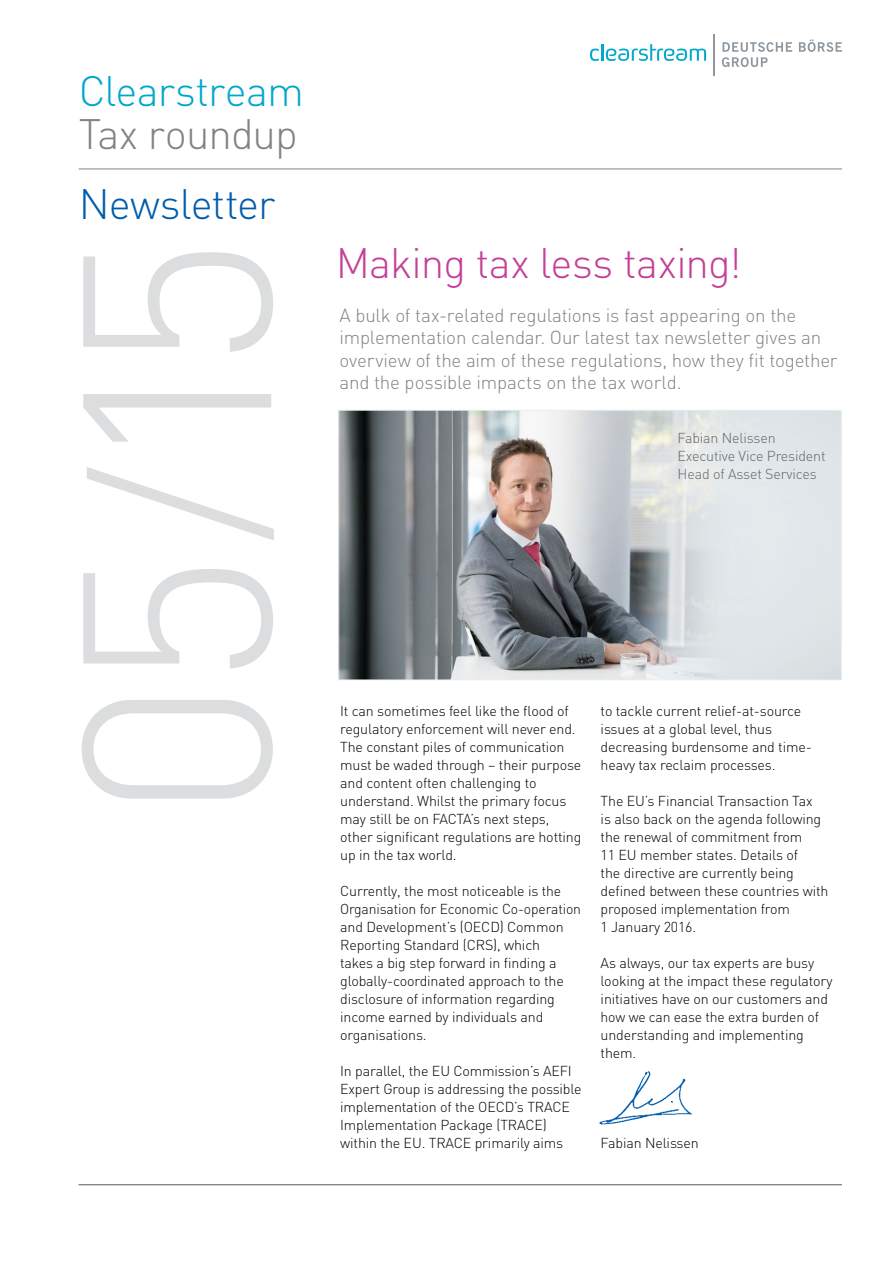
<style>
.page{position:relative;width:893px;height:1263px;background:#fff}
.page>*{position:absolute;margin:0;border:0;box-sizing:border-box;transform-origin:0 0}
.t1{font:300 264px "DIN";color:#dcddde}
.t2{font:300 42px "DIN";letter-spacing:-.015em;color:#c44097}
.t3{font:300 42px "DIN";letter-spacing:-.02em;color:#00a8cb}
.t4{font:300 42px "DIN";letter-spacing:-.025em;color:#808285}
.t5{font:300 42px "DIN";letter-spacing:-.025em;color:#005cab}
.t6{font:300 18.75px/22.5px "DIN";letter-spacing:-.01em;color:#808285}
.t7{font:300 14.25px/18px "DIN";letter-spacing:-.01em;color:#000}
.t8{font:300 14.25px/18px "DIN";letter-spacing:-.01em;color:#636466}
.s1{font-size:217.5px}
</style>
<div class="page">
<svg style="left:590px;top:44px;width:116px;height:17px"></svg>
<svg style="left:722px;top:42px;width:70px;height:25px"></svg>
<svg style="left:799px;top:40px;width:43px;height:12px"></svg>
<hr style="left:713px;top:34px;width:2px;height:41px;background:#8e979d">
<hr style="left:79px;top:1184px;width:763px;height:1px;background:#808285">
<hr style="left:79px;top:169px;width:763px;height:1px;background:#808285">
<img style="left:341px;top:412px;width:498px;height:266px">
<div style="left:339px;top:410px;width:502px;height:270px;border:1px solid #eaeff2"></div>
<img style="left:599px;top:1071px;width:93px;height:54px">
<h2 class="t3" style="left:79px;top:65px;width:227px">Clearstream</h2>
<h2 class="t4" style="left:79px;top:109px;width:221px">Tax roundup</h2>
<h2 class="t5" style="left:79px;top:178px;width:198px">Newsletter</h2>
<h1 class="t1" style="left:14px;top:817px;width:583px;rotate:-90deg">0 5 <span class="s1">/</span>15</h1>
<h2 class="t2" style="left:336px;top:237px;width:407px">Making tax less taxing!</h2>
<h3 class="t6" style="left:339px;top:304px;width:500px">A bulk of tax-related regulations is fast appearing on the implementation calendar. Our latest tax newsletter gives an overview of the aim of these regulations, how they fit together and the possible impacts on the tax world.</h3>
<p class="t8" style="left:677px;top:429px;width:150px">Fabian Nelissen<br>Executive Vice President<br>Head of Asset Services</p>
<p class="t7" style="left:340px;top:702px;width:243px">It can sometimes feel like the flood of regulatory enforcement will never end.<br>The constant piles of communication must be waded through – their purpose and content often challenging to understand. Whilst the primary focus may still be on FACTA’s next steps, other significant regulations are hotting up in the tax world.</p>
<p class="t7" style="left:340px;top:882px;width:242px">Currently, the most noticeable is the Organisation for Economic Co-operation and Development’s (OECD) Common Reporting Standard (CRS), which<br>takes a big step forward in finding a globally-coordinated approach to the disclosure of information regarding income earned by individuals and organisations.</p>
<p class="t7" style="left:340px;top:1062px;width:243px">In parallel, the EU Commission’s AEFI Expert Group is addressing the possible implementation of the OECD’s TRACE Implementation Package (TRACE) within the EU. TRACE primarily aims</p>
<p class="t7" style="left:601px;top:702px;width:213px">to tackle current relief-at-source issues at a global level, thus decreasing burdensome and time&shy;heavy tax reclaim processes.</p>
<p class="t7" style="left:601px;top:792px;width:229px">The EU’s Financial Transaction Tax<br>is also back on the agenda following the renewal of commitment from<br>11 EU member states. Details of<br>the directive are currently being defined between these countries with proposed implementation from<br>1 January 2016.</p>
<p class="t7" style="left:601px;top:954px;width:233px">As always, our tax experts are busy looking at the impact these regulatory initiatives have on our customers and how we can ease the extra burden of understanding and implementing them.</p>
<p class="t7" style="left:601px;top:1134px;width:100px">Fabian Nelissen</p>
</div>
